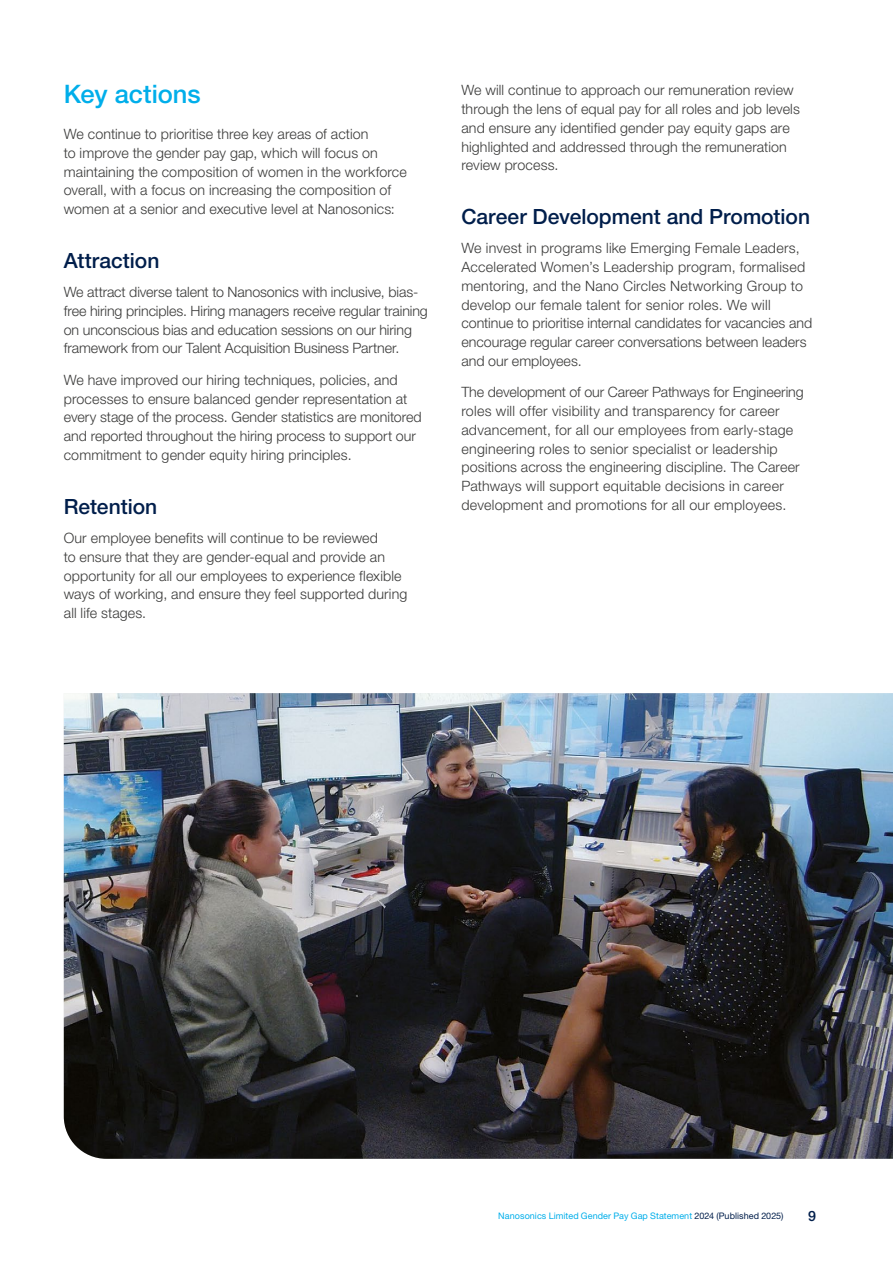
<style>
.page{position:relative;width:893px;height:1263px;background:#fff}
.page>*{position:absolute;margin:0;border:0;box-sizing:border-box;transform-origin:0 0}
.t1{font:500 25.5px "Helvetica Neue LT Pro";color:#00aeea}
.t2{font:500 21px "Helvetica Neue LT Pro";color:#001e4b}
.t3{font:300 14.25px/18.8px "Helvetica Neue LT Pro";letter-spacing:.005em;color:#3a3a39}
.t4{font:500 14.25px "Helvetica Neue LT Pro";color:#001e4b}
.t5{font:9px "Helvetica Neue LT Pro";letter-spacing:.005em;color:#00aeea}
.s1{color:#001e4b}
</style>
<div class="page">
<img style="left:64px;top:693px;width:829px;height:466px">
<h1 class="t1" style="left:64px;top:79px;width:138px">Key actions</h1>
<p class="t3" style="left:64px;top:124px;width:345px">We continue to prioritise three key areas of action<br>to improve the gender pay gap, which will focus on maintaining the composition of women in the workforce overall, with a focus on increasing the composition of women at a senior and executive level at Nanosonics:</p>
<h2 class="t2" style="left:64px;top:248px;width:97px">Attraction</h2>
<p class="t3" style="left:64px;top:282px;width:366px">We attract diverse talent to Nanosonics with inclusive, bias&shy;free hiring principles. Hiring managers receive regular training on unconscious bias and education sessions on our hiring framework from our Talent Acquisition Business Partner.</p>
<p class="t3" style="left:64px;top:370px;width:359px">We have improved our hiring techniques, policies, and processes to ensure balanced gender representation at every stage of the process. Gender statistics are monitored and reported throughout the hiring process to support our commitment to gender equity hiring principles.</p>
<h2 class="t2" style="left:64px;top:494px;width:95px">Retention</h2>
<p class="t3" style="left:64px;top:528px;width:345px">Our employee benefits will continue to be reviewed<br>to ensure that they are gender-equal and provide an opportunity for all our employees to experience flexible ways of working, and ensure they feel supported during all life stages.</p>
<p class="t3" style="left:461px;top:80px;width:340px">We will continue to approach our remuneration review through the lens of equal pay for all roles and job levels and ensure any identified gender pay equity gaps are highlighted and addressed through the remuneration review process.</p>
<h2 class="t2" style="left:461px;top:204px;width:350px">Career Development and Promotion</h2>
<p class="t3" style="left:461px;top:239px;width:352px">We invest in programs like Emerging Female Leaders, Accelerated Women’s Leadership program, formalised mentoring, and the Nano Circles Networking Group to develop our female talent for senior roles. We will continue to prioritise internal candidates for vacancies and encourage regular career conversations between leaders and our employees.</p>
<p class="t3" style="left:461px;top:383px;width:344px">The development of our Career Pathways for Engineering roles will offer visibility and transparency for career advancement, for all our employees from early-stage engineering roles to senior specialist or leadership positions across the engineering discipline. The Career Pathways will support equitable decisions in career development and promotions for all our employees.</p>
<p class="t5" style="left:498px;top:1211px;width:287px">Nanosonics Limited Gender Pay Gap Statement <span class="s1">2024 (Published 2025)</span></p>
<p class="t4" style="left:808px;top:1208px;width:9px">9</p>
</div>
